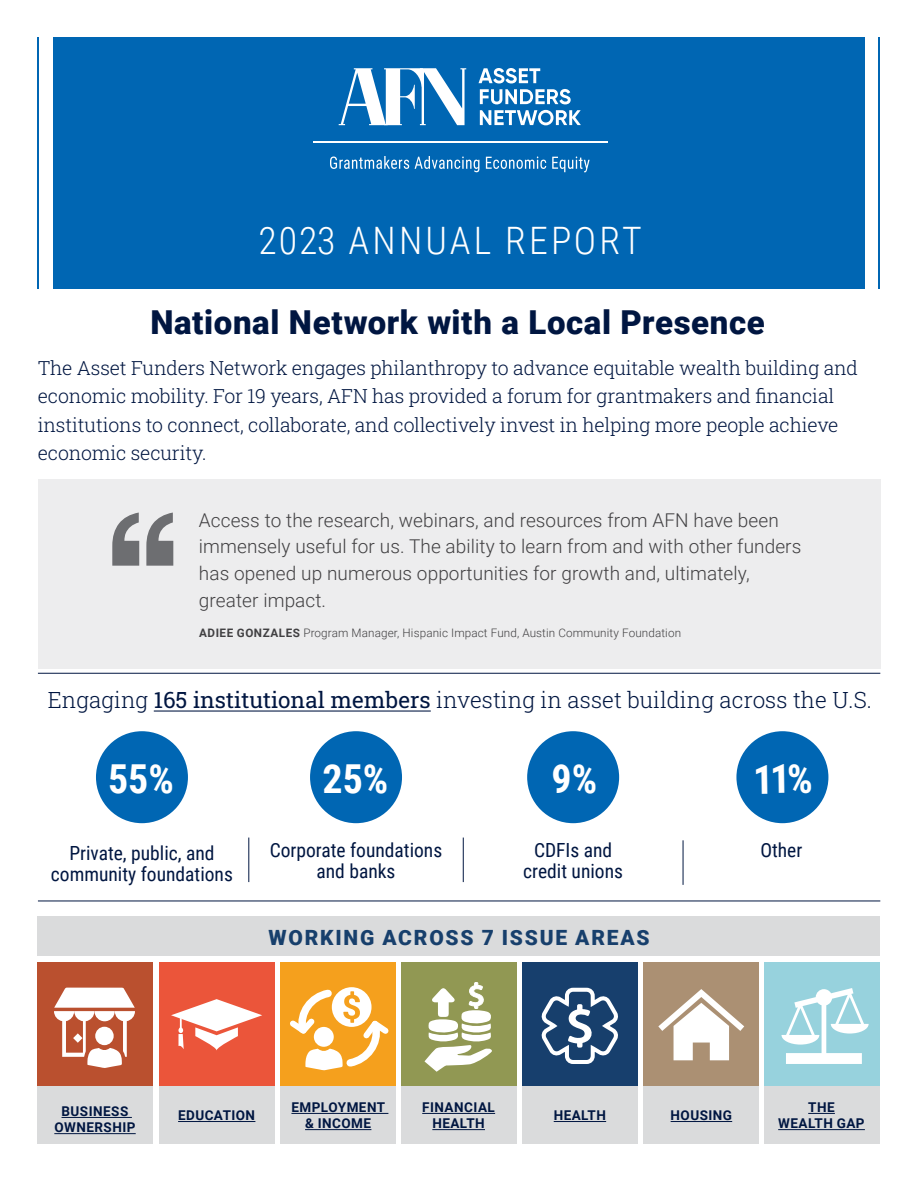
<style>
.page{position:relative;width:918px;height:1188px;background:#fff}
.page>*{position:absolute;margin:0;border:0;box-sizing:border-box;transform-origin:0 0}
.t1{font:700 39.9px "Roboto Condensed";color:#fff}
.t2{font:300 37.8px "Roboto Condensed";letter-spacing:.085em;color:#fff}
.t3{font:900 33px "Roboto";letter-spacing:.015em;color:#001641}
.t4{font:22.5px "Roboto Slab";color:#001641}
.t5{font:900 21px "Roboto";letter-spacing:.085em;color:#173f6c}
.t6{font:19.5px/28.5px "Roboto Slab";letter-spacing:-.01em;color:#001641}
.t7{font:19.5px/21px "Roboto Condensed";color:#001641;text-align:center}
.t8{font:300 19.05px/26.5px "Roboto";letter-spacing:.005em;color:#414042}
.t9{font:700 13.5px/16.2px "Roboto";letter-spacing:.035em;color:#001641;text-align:center}
.t10{font:300 11.7px "Roboto";letter-spacing:.01em;color:#414042}
.s1{font-weight:700}
</style>
<div class="page">
<div style="left:38px;top:916px;width:842px;height:39px;background:#dadbdc"></div>
<div style="left:38px;top:480px;width:842px;height:189px;background:#ededee"></div>
<div style="left:53px;top:38px;width:811px;height:251px;background:#0066b3"></div>
<hr style="left:38px;top:901px;width:842px;height:1px;background:#001641">
<hr style="left:154px;top:710px;width:277px;height:2px;background:#001641">
<hr style="left:248px;top:838px;width:1px;height:44px;background:#001641">
<hr style="left:463px;top:838px;width:1px;height:44px;background:#001641">
<hr style="left:683px;top:840px;width:1px;height:45px;background:#001641">
<hr style="left:38px;top:673px;width:842px;height:1px;background:#001641">
<div style="left:96px;top:731px;width:92px;height:92px;background:#0066b3;border-radius:50%"></div>
<div style="left:310px;top:731px;width:92px;height:92px;background:#0066b3;border-radius:50%"></div>
<div style="left:736px;top:731px;width:92px;height:92px;background:#0066b3;border-radius:50%"></div>
<div style="left:527px;top:731px;width:92px;height:92px;background:#0066b3;border-radius:50%"></div>
<svg style="left:330px;top:156px;width:260px;height:16px"></svg>
<svg style="left:480px;top:110px;width:101px;height:15px"></svg>
<svg style="left:479px;top:68px;width:92px;height:36px"></svg>
<svg style="left:339px;top:68px;width:127px;height:57px"></svg>
<hr style="left:878px;top:38px;width:2px;height:251px;background:#0066b3">
<hr style="left:38px;top:38px;width:1px;height:251px;background:#0066b3">
<hr style="left:313px;top:141px;width:295px;height:2px;background:#fff">
<div style="left:38px;top:962px;width:115px;height:125px;background:#ba502f"></div>
<div style="left:159px;top:962px;width:115px;height:125px;background:#eb553a"></div>
<div style="left:280px;top:962px;width:115px;height:125px;background:#f5a01d"></div>
<div style="left:401px;top:962px;width:116px;height:125px;background:#919853"></div>
<div style="left:523px;top:962px;width:115px;height:125px;background:#173f6d"></div>
<div style="left:644px;top:962px;width:115px;height:125px;background:#ab9073"></div>
<div style="left:765px;top:962px;width:115px;height:125px;background:#97d2dd"></div>
<div style="left:38px;top:1086px;width:115px;height:58px;background:#dadbdc"></div>
<hr style="left:62px;top:1117px;width:70px;height:1px;background:#001641">
<hr style="left:54px;top:1133px;width:82px;height:1px;background:#001641">
<div style="left:159px;top:1086px;width:115px;height:58px;background:#dadbdc"></div>
<hr style="left:178px;top:1121px;width:77px;height:1px;background:#001641">
<div style="left:280px;top:1086px;width:115px;height:58px;background:#dadbdc"></div>
<hr style="left:291px;top:1113px;width:97px;height:1px;background:#001641">
<hr style="left:305px;top:1129px;width:66px;height:1px;background:#001641">
<div style="left:401px;top:1086px;width:116px;height:58px;background:#dadbdc"></div>
<hr style="left:422px;top:1113px;width:73px;height:1px;background:#001641">
<hr style="left:432px;top:1129px;width:53px;height:1px;background:#001641">
<div style="left:523px;top:1086px;width:115px;height:58px;background:#dadbdc"></div>
<hr style="left:554px;top:1121px;width:52px;height:1px;background:#001641">
<div style="left:644px;top:1086px;width:115px;height:58px;background:#dadbdc"></div>
<hr style="left:671px;top:1121px;width:61px;height:1px;background:#001641">
<div style="left:765px;top:1086px;width:115px;height:58px;background:#dadbdc"></div>
<svg style="left:808px;top:1113px;width:27px;height:1px"></svg>
<hr style="left:778px;top:1129px;width:87px;height:1px;background:#001641">
<svg style="left:171px;top:999px;width:91px;height:51px"></svg>
<svg style="left:658px;top:989px;width:86px;height:71px"></svg>
<svg style="left:54px;top:988px;width:81px;height:80px"></svg>
<svg style="left:782px;top:988px;width:87px;height:76px"></svg>
<svg style="left:290px;top:987px;width:99px;height:84px"></svg>
<svg style="left:424px;top:982px;width:68px;height:90px"></svg>
<svg style="left:541px;top:987px;width:77px;height:77px"></svg>
<svg style="left:112px;top:513px;width:27px;height:53px"></svg>
<svg style="left:146px;top:513px;width:27px;height:53px"></svg>
<h2 class="t2" style="left:259px;top:215px;width:385px">2023 ANNUAL REPORT</h2>
<h3 class="t3" style="left:150px;top:300px;width:616px">National Network with a Local Presence</h3>
<p class="t6" style="left:38px;top:353px;width:822px">The Asset Funders Network engages philanthropy to advance equitable wealth building and economic mobility. For 19 years, AFN has provided a forum for grantmakers and financial institutions to connect, collaborate, and collectively invest in helping more people achieve economic security.</p>
<p class="t8" style="left:199px;top:506px;width:604px">Access to the research, webinars, and resources from AFN have been immensely useful for us. The ability to learn from and with other funders has opened up numerous opportunities for growth and, ultimately, greater impact.</p>
<p class="t10" style="left:199px;top:625px;width:483px"><span class="s1">ADIEE GONZALES</span> Program Manager, Hispanic Impact Fund, Austin Community Foundation</p>
<p class="t4" style="left:48px;top:685px;width:826px">Engaging 165 institutional members investing in asset building across the U.S.</p>
<h1 class="t1" style="left:108px;top:751px;width:67px">55%</h1>
<h1 class="t1" style="left:322px;top:751px;width:67px">25%</h1>
<h1 class="t1" style="left:552px;top:751px;width:47px">9%</h1>
<p class="t7" style="left:51px;top:842px;width:183px">Private, public, and community foundations</p>
<p class="t7" style="left:270px;top:839px;width:174px">Corporate foundations and banks</p>
<p class="t7" style="left:534px;top:839px;width:80px">CDFIs and</p>
<p class="t7" style="left:760px;top:839px;width:43px">Other</p>
<p class="t7" style="left:523px;top:860px;width:101px">credit unions</p>
<p class="t5" style="left:268px;top:923px;width:383px">WORKING ACROSS 7 ISSUE AREAS</p>
<p class="t9" style="left:54px;top:1103px;width:83px">BUSINESS<br>OWNERSHIP</p>
<p class="t9" style="left:178px;top:1107px;width:79px">EDUCATION</p>
<p class="t9" style="left:291px;top:1099px;width:95px">EMPLOYMENT &amp; INCOME</p>
<p class="t9" style="left:422px;top:1099px;width:74px">FINANCIAL<br>HEALTH</p>
<p class="t9" style="left:554px;top:1107px;width:54px">HEALTH</p>
<p class="t9" style="left:671px;top:1107px;width:63px">HOUSING</p>
<p class="t9" style="left:778px;top:1099px;width:88px">THE<br>WEALTH GAP</p>
</div>
